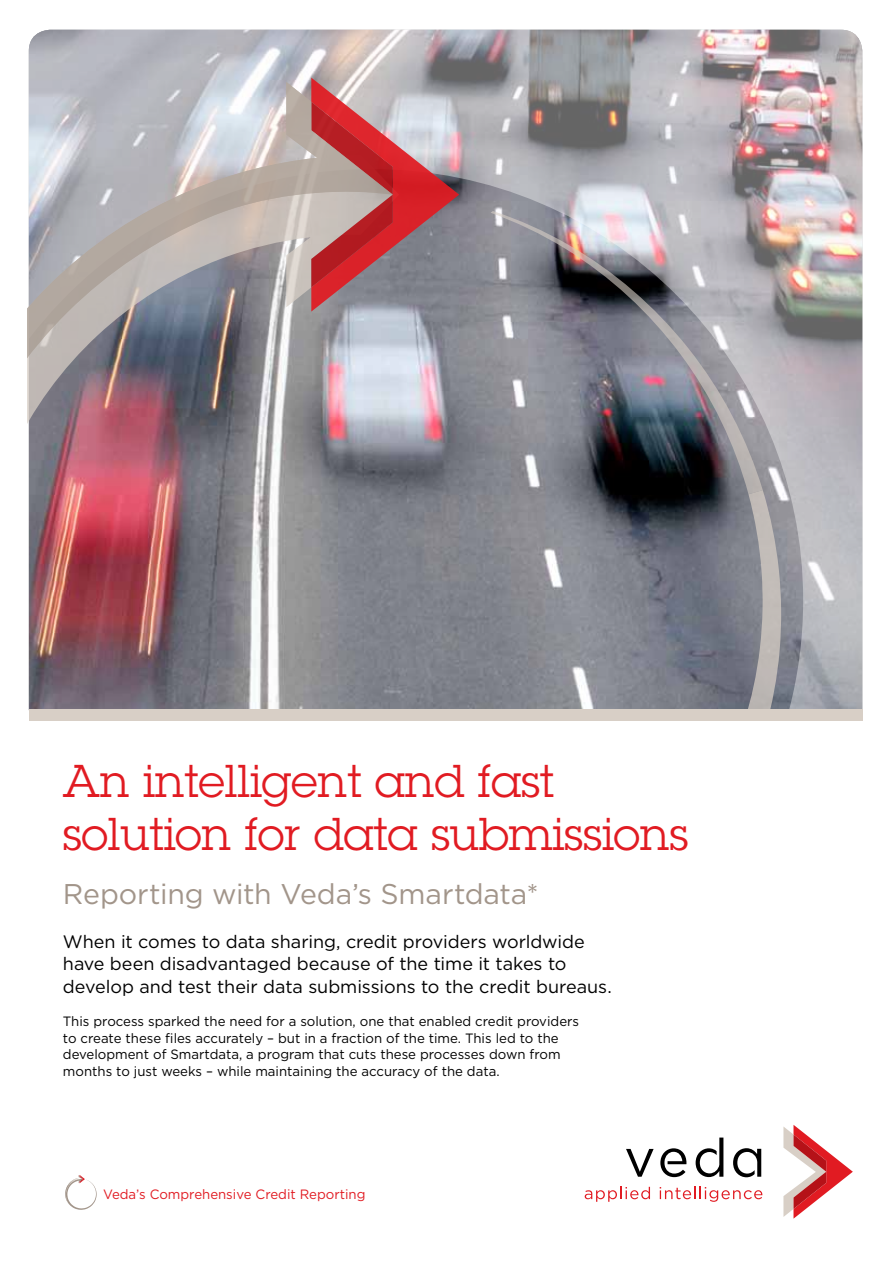
<style>
.page{position:relative;width:893px;height:1263px;background:#fff}
.page>*{position:absolute;margin:0;border:0;box-sizing:border-box;transform-origin:0 0}
.t1{font:45px/52.5px "Lubalin Graph";color:#e11b22}
.t2{font:28.5px "Gotham";letter-spacing:-.005em;color:#a2958a}
.t3{font:18px/22.5px "Gotham";letter-spacing:-.005em;color:#000}
.t4{font:13.5px/16.5px "Gotham";color:#000}
.t5{font:13.5px "Gotham";color:#e11b22}
</style>
<div class="page">
<img style="left:29px;top:30px;width:833px;height:679px">
<svg style="left:585px;top:1187px;width:65px;height:15px"></svg>
<svg style="left:660px;top:1187px;width:102px;height:15px"></svg>
<svg style="left:783px;top:1125px;width:70px;height:94px"></svg>
<svg style="left:626px;top:1149px;width:28px;height:28px"></svg>
<svg style="left:660px;top:1148px;width:26px;height:29px"></svg>
<svg style="left:696px;top:1137px;width:27px;height:40px"></svg>
<svg style="left:733px;top:1148px;width:28px;height:29px"></svg>
<div style="left:29px;top:709px;width:833px;height:11px;background:#d8cfc6"></div>
<svg style="left:393px;top:82px;width:388px;height:627px;background:#8b8b92"></svg>
<svg style="left:311px;top:78px;width:148px;height:234px;background:#ad868e"></svg>
<img style="left:27px;top:82px;width:366px;height:628px">
<svg style="left:65px;top:1175px;width:32px;height:35px"></svg>
<h1 class="t1" style="left:63px;top:754px;width:627px">An intelligent and fast solution for data submissions</h1>
<h2 class="t2" style="left:63px;top:875px;width:477px">Reporting with Veda’s Smartdata*</h2>
<h3 class="t3" style="left:63px;top:929px;width:550px">When it comes to data sharing, credit providers worldwide have been disadvantaged because of the time it takes to develop and test their data submissions to the credit bureaus.</h3>
<p class="t4" style="left:63px;top:1013px;width:518px">This process sparked the need for a solution, one that enabled credit providers to create these files accurately – but in a fraction of the time. This led to the development of Smartdata, a program that cuts these processes down from months to just weeks – while maintaining the accuracy of the data.</p>
<p class="t5" style="left:103px;top:1186px;width:264px">Veda’s Comprehensive Credit Reporting</p>
</div>
